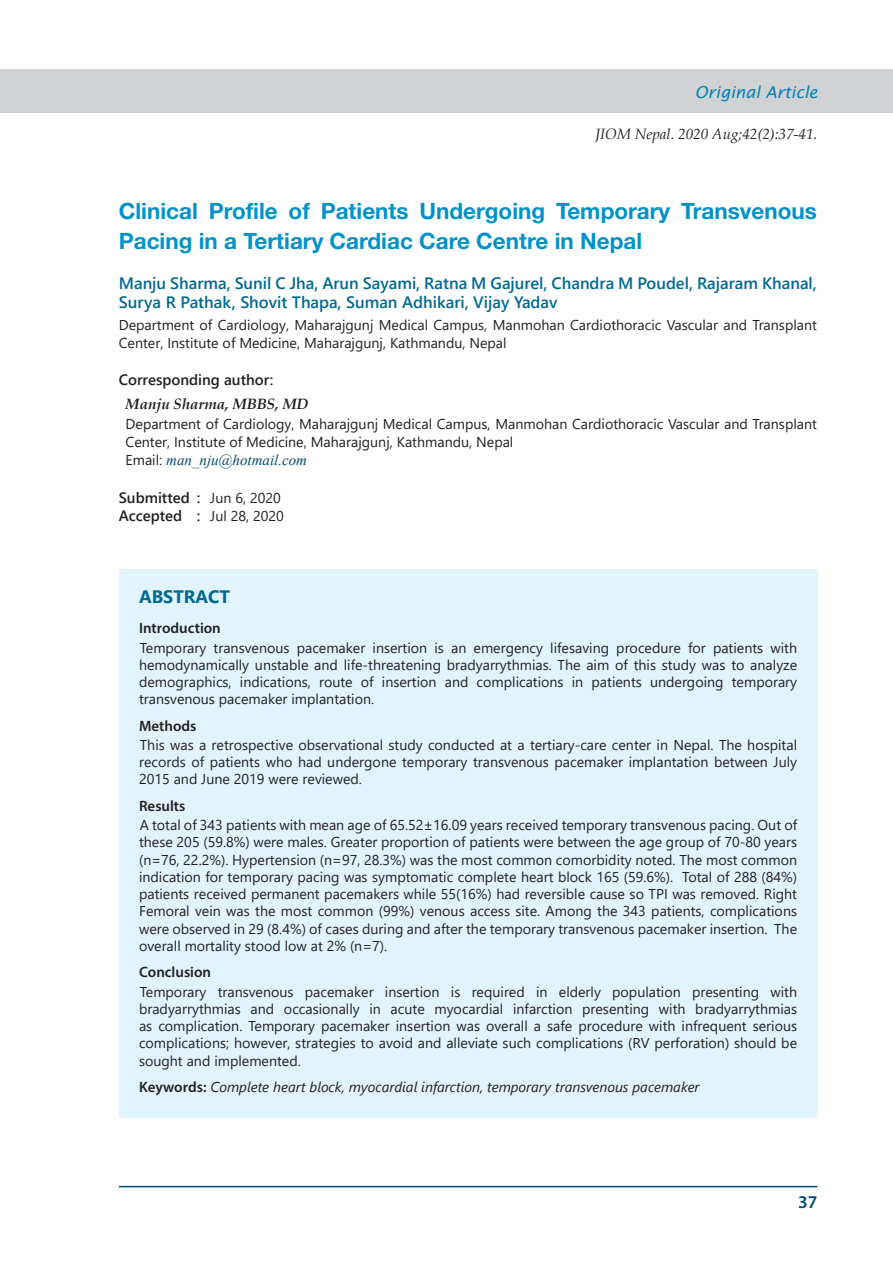
<style>
.page{position:relative;width:893px;height:1263px;background:#fff}
.page>*{position:absolute;margin:0;border:0;box-sizing:border-box;transform-origin:0 0}
.t1{font:700 22.5px/30px "Helvetica Neue";color:#0092c8}
.t2{font:700 18px "Segoe UI";color:#006991}
.t3{font:600 18px "Myriad Pro";color:#004b6c}
.t4{font:600 16.5px/19.8px "Segoe UI";color:#006991}
.t5{font:italic 16.5px "Lucida Sans";color:#0083b6}
.t6{font:600 15px "Segoe UI";color:#231f20}
.t7{font:600 15px "Myriad Pro";color:#231f20}
.t8{font:italic 15px "Book Antiqua";color:#231f20}
.t9{font:italic 15px "Times New Roman";color:#004b6c}
.t10{font:italic 700 15px "Book Antiqua";color:#231f20}
.t11{font:14.25px/17.2px "Segoe UI";color:#231f20;text-align:justify}
.t12{font:italic 14.25px "Segoe UI";color:#231f20}
.s1{font-family:"Segoe UI";font-style:normal;font-size:14.25px;color:#231f20}
.s2{font-weight:400;font-size:14.25px}
.s3{font-weight:600;font-size:15px}
.s4{font-family:"Myriad Pro";font-weight:600;font-style:normal;font-size:15px}
</style>
<div class="page">
<hr style="left:119px;top:1186px;width:698px;height:1px;background:#004b6c">
<div style="left:0;top:69px;width:893px;height:43px;background:#d1d2d4"></div>
<div style="left:119px;top:569px;width:698px;height:548px;background:#e1f4fc"></div>
<p class="t5" style="left:695px;top:83px;width:124px">Original Article</p>
<p class="t8" style="left:595px;top:123px;width:224px">JIOM Nepal. 2020 Aug;42(2):37-41.</p>
<p class="t1" style="left:119px;top:195px;width:700px">Clinical Profile of Patients Undergoing Temporary Transvenous<br>Pacing in a Tertiary Cardiac Care Centre in Nepal</p>
<p class="t4" style="left:119px;top:272px;width:700px">Manju Sharma, Sunil C Jha, Arun Sayami, Ratna M Gajurel, Chandra M Poudel, Rajaram Khanal,<br>Surya R Pathak, Shovit Thapa, Suman Adhikari, Vijay Yadav</p>
<p class="t11" style="left:119px;top:315px;width:700px;line-height:18px">Department of Cardiology, Maharajgunj Medical Campus, Manmohan Cardiothoracic Vascular and Transplant<br>Center, Institute of Medicine, Maharajgunj, Kathmandu, Nepal</p>
<p class="t6" style="left:119px;top:365px;width:156px">Corresponding author:</p>
<p class="t10" style="left:126px;top:393px;width:184px">Manju Sharma, MBBS, MD</p>
<p class="t11" style="left:126px;top:414px;width:693px;line-height:18px">Department of Cardiology, Maharajgunj Medical Campus, Manmohan Cardiothoracic Vascular and Transplant<br>Center, Institute of Medicine, Maharajgunj, Kathmandu, Nepal</p>
<p class="t9" style="left:126px;top:450px;width:183px"><span class="s1">Email:</span> man_nju@hotmail.com</p>
<p class="t6" style="left:119px;top:484px;width:164px">Submitted : <span class="s2">Jun 6, 2020</span></p>
<p class="t11" style="left:119px;top:506px;width:167px"><span class="s3">Accepted :</span> Jul 28, 2020</p>
<p class="t2" style="left:139px;top:579px;width:93px">ABSTRACT</p>
<p class="t7" style="left:139px;top:618px;width:83px">Introduction</p>
<p class="t11" style="left:139px;top:638px;width:660px">Temporary transvenous pacemaker insertion is an emergency lifesaving procedure for patients with hemodynamically unstable and life-threatening bradyarrythmias. The aim of this study was to analyze demographics, indications, route of insertion and complications in patients undergoing temporary transvenous pacemaker implantation.</p>
<p class="t7" style="left:139px;top:716px;width:59px">Methods</p>
<p class="t11" style="left:139px;top:735px;width:660px">This was a retrospective observational study conducted at a tertiary-care center in Nepal. The hospital records of patients who had undergone temporary transvenous pacemaker implantation between July 2015 and June 2019 were reviewed.</p>
<p class="t7" style="left:139px;top:796px;width:48px">Results</p>
<p class="t11" style="left:139px;top:815px;width:660px">A total of 343 patients with mean age of 65.52±16.09 years received temporary transvenous pacing. Out of these 205 (59.8%) were males. Greater proportion of patients were between the age group of 70-80 years (n=76, 22.2%). Hypertension (n=97, 28.3%) was the most common comorbidity noted. The most common indication for temporary pacing was symptomatic complete heart block 165 (59.6%). Total of 288 (84%) patients received permanent pacemakers while 55(16%) had reversible cause so TPI was removed. Right Femoral vein was the most common (99%) venous access site. Among the 343 patients, complications were observed in 29 (8.4%) of cases during and after the temporary transvenous pacemaker insertion. The overall mortality stood low at 2% (n=7).</p>
<p class="t7" style="left:139px;top:962px;width:74px">Conclusion</p>
<p class="t11" style="left:139px;top:982px;width:660px">Temporary transvenous pacemaker insertion is required in elderly population presenting with bradyarrythmias and occasionally in acute myocardial infarction presenting with bradyarrythmias as complication. Temporary pacemaker insertion was overall a safe procedure with infrequent serious complications; however, strategies to avoid and alleviate such complications (RV perforation) should be sought and implemented.</p>
<p class="t12" style="left:139px;top:1073px;width:562px"><span class="s4">Keywords:</span> Complete heart block, myocardial infarction, temporary transvenous pacemaker</p>
<p class="t3" style="left:798px;top:1190px;width:21px">37</p>
</div>
